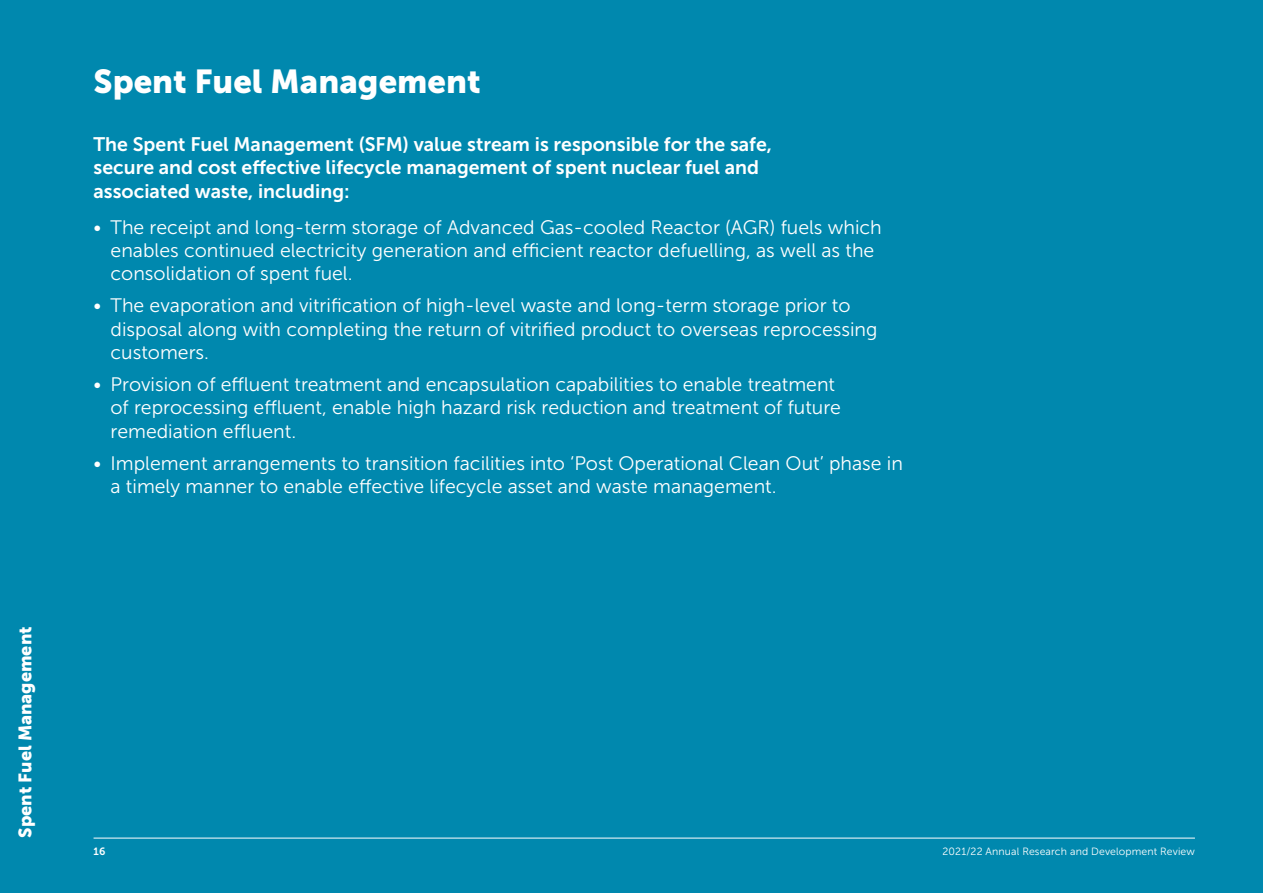
<style>
.page{position:relative;width:1263px;height:893px;background:#0088ae}
.page>*{position:absolute;margin:0;border:0;box-sizing:border-box;transform-origin:0 0}
.H1_white{font:33px "Museo Sans 900";color:#fff}
.t1{font:19.5px/23.4px "Museo Sans 300";color:#fff}
.Section_intro_large{font:19.5px/23.4px "Museo Sans 700";color:#fff}
.t2{font:18px "Museo Sans 900";color:#fff}
.t3{font:10.5px "Museo Sans 300";letter-spacing:.01em;color:#fff}
.t4{font:10.5px "Museo Sans 700";color:#fff}
</style>
<div class="page">
<hr style="left:94px;top:838px;width:1101px;height:1px;background:#fff">
<p class="t2" style="left:15px;top:838px;width:213px;rotate:-90deg">Spent Fuel Management</p>
<h1 class="H1_white" style="left:94px;top:62px;width:389px">Spent Fuel Management</h1>
<p class="Section_intro_large" style="left:94px;top:132px;width:680px">The Spent Fuel Management (SFM) value stream is responsible for the safe, secure and cost effective lifecycle management of spent nuclear fuel and associated waste, including:</p>
<p class="t1" style="left:111px;top:215px;width:773px;text-indent:-17px">• The receipt and long-term storage of Advanced Gas-cooled Reactor (AGR) fuels which enables continued electricity generation and efficient reactor defuelling, as well as the consolidation of spent fuel.</p>
<p class="t1" style="left:111px;top:294px;width:768px;text-indent:-17px">• The evaporation and vitrification of high-level waste and long-term storage prior to disposal along with completing the return of vitrified product to overseas reprocessing customers.</p>
<p class="t1" style="left:111px;top:373px;width:732px;text-indent:-17px">• Provision of effluent treatment and encapsulation capabilities to enable treatment of reprocessing effluent, enable high hazard risk reduction and treatment of future remediation effluent.</p>
<p class="t1" style="left:111px;top:451px;width:794px;text-indent:-17px">• Implement arrangements to transition facilities into ‘Post Operational Clean Out’ phase in a timely manner to enable effective lifecycle asset and waste management.</p>
<p class="t4" style="left:94px;top:846px;width:13px">16</p>
<p class="t3" style="left:942px;top:846px;width:254px">2021/22 Annual Research and Development Review</p>
</div>
